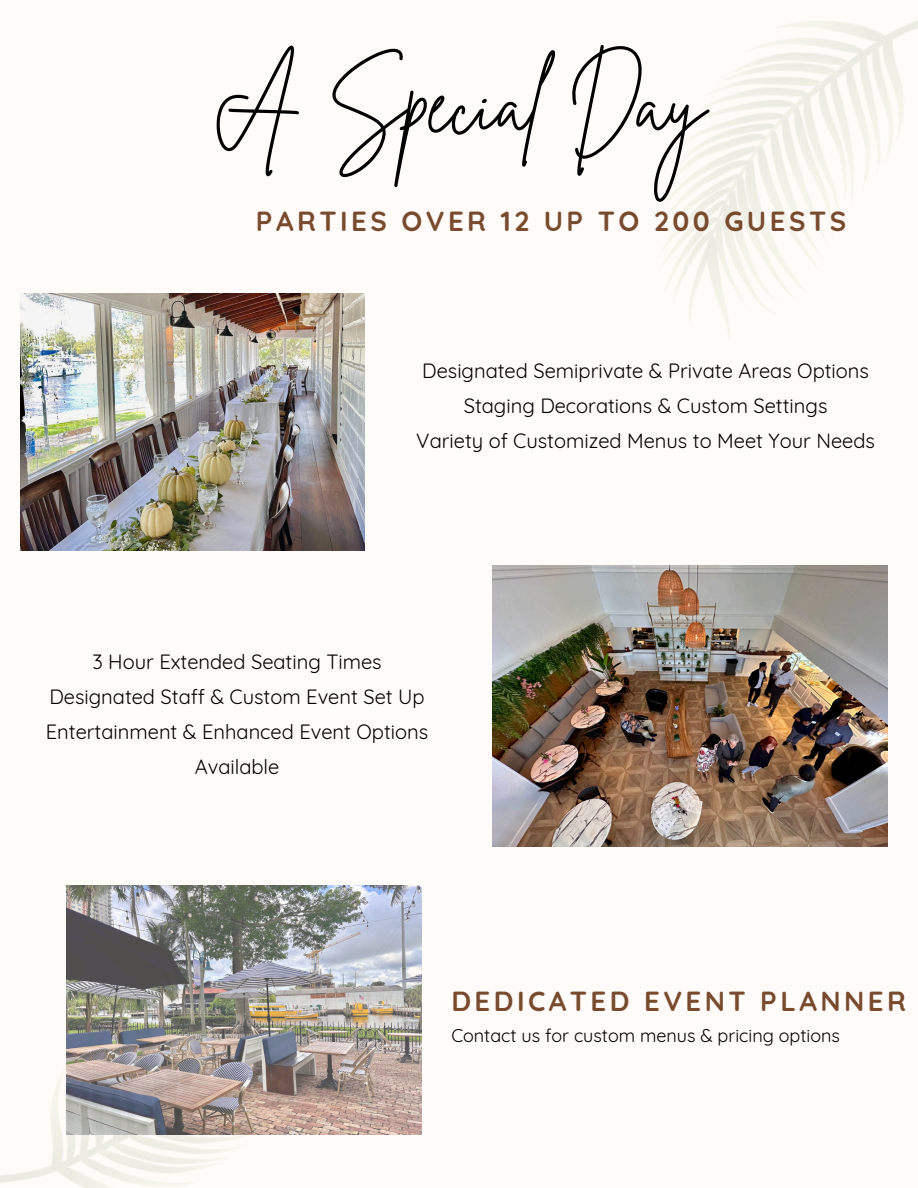
<style>
.page{position:relative;width:918px;height:1188px;background:#fffbf8}
.page>*{position:absolute;margin:0;border:0;box-sizing:border-box;transform-origin:0 0}
.t1{font:82.35px "Brittany Signature";color:#000}
.t2{font:700 27.6px "Quicksand";letter-spacing:.125em;color:#794b2e}
.t3{font:20.1px/34.8px "Quicksand";color:#000;text-align:center}
.t4{font:18px "Quicksand";color:#000}
</style>
<div class="page">
<img style="left:66px;top:885px;width:356px;height:250px">
<img style="left:21px;top:293px;width:343px;height:258px">
<img style="left:493px;top:565px;width:395px;height:281px">
<p class="t1" style="left:213px;top:50px;width:494px">A Special Day</p>
<p class="t2" style="left:256px;top:203px;width:592px">PARTIES OVER 12 UP TO 200 GUESTS</p>
<p class="t3" style="left:416px;top:353px;width:460px">Designated Semiprivate &amp; Private Areas Options<br>Staging Decorations &amp; Custom Settings<br>Variety of Customized Menus to Meet Your Needs</p>
<p class="t3" style="left:46px;top:644px;width:384px">3 Hour Extended Seating Times<br>Designated Staff &amp; Custom Event Set Up<br>Entertainment &amp; Enhanced Event Options<br>Available</p>
<p class="t2" style="left:451px;top:984px;width:456px">DEDICATED EVENT PLANNER</p>
<p class="t4" style="left:451px;top:1024px;width:390px">Contact us for custom menus &amp; pricing options</p>
</div>
